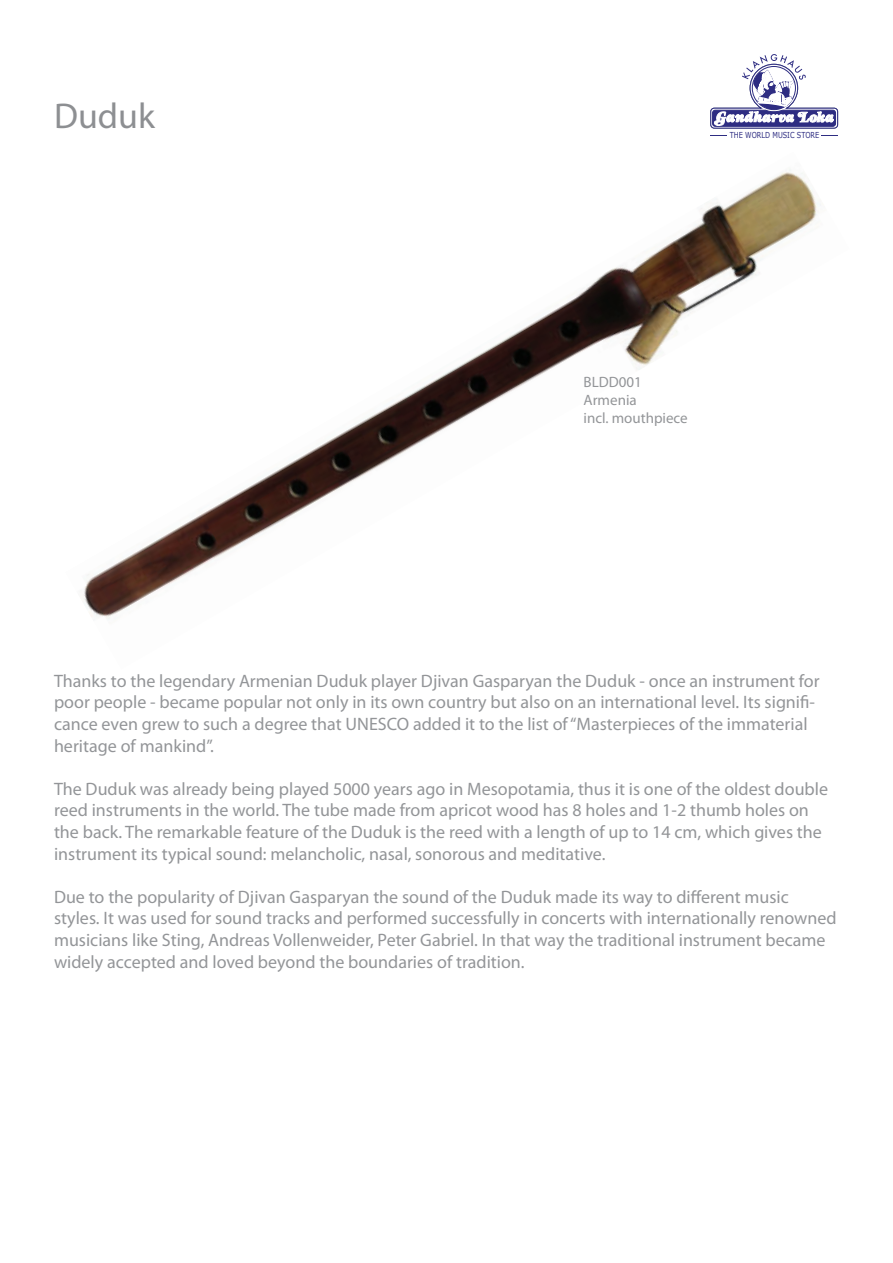
<style>
.page{position:relative;width:893px;height:1263px;background:#fff}
.page>*{position:absolute;margin:0;border:0;box-sizing:border-box;transform-origin:0 0}
.t1{font:36px "Myriad Pro";color:#8d8f92}
.t2{font:18px/21.6px "Myriad Pro";color:#939598}
.t3{font:15px/18px "Myriad Pro";color:#939598}
.t4{font:8.25px "Verdana";color:#2e2d82;scale:.8 1}
</style>
<div class="page">
<img style="left:83px;top:169px;width:738px;height:450px">
<svg style="left:710px;top:54px;width:128px;height:75px"></svg>
<svg style="left:822px;top:135px;width:16px;height:1px"></svg>
<svg style="left:711px;top:135px;width:16px;height:1px"></svg>
<h1 class="t1" style="left:54px;top:93px;width:102px">Duduk</h1>
<p class="t4" style="left:730px;top:130px;width:113px">THE WORLD MUSIC STORE</p>
<p class="t3" style="left:584px;top:373px;width:106px">BLDD001<br>Armenia<br>incl. mouthpiece</p>
<p class="t2" style="left:54px;top:670px;width:767px">Thanks to the legendary Armenian Duduk player Djivan Gasparyan the Duduk - once an instrument for poor people - became popular not only in its own country but also on an international level. Its signifi&shy;cance even grew to such a degree that UNESCO added it to the list of “Masterpieces of the immaterial heritage of mankind”.</p>
<p class="t2" style="left:54px;top:778px;width:776px">The Duduk was already being played 5000 years ago in Mesopotamia, thus it is one of the oldest double reed instruments in the world. The tube made from apricot wood has 8 holes and 1-2 thumb holes on the back. The remarkable feature of the Duduk is the reed with a length of up to 14 cm, which gives the instrument its typical sound: melancholic, nasal, sonorous and meditative.</p>
<p class="t2" style="left:54px;top:886px;width:784px">Due to the popularity of Djivan Gasparyan the sound of the Duduk made its way to different music styles. It was used for sound tracks and performed successfully in concerts with internationally renowned musicians like Sting, Andreas Vollenweider, Peter Gabriel. In that way the traditional instrument became widely accepted and loved beyond the boundaries of tradition.</p>
</div>
